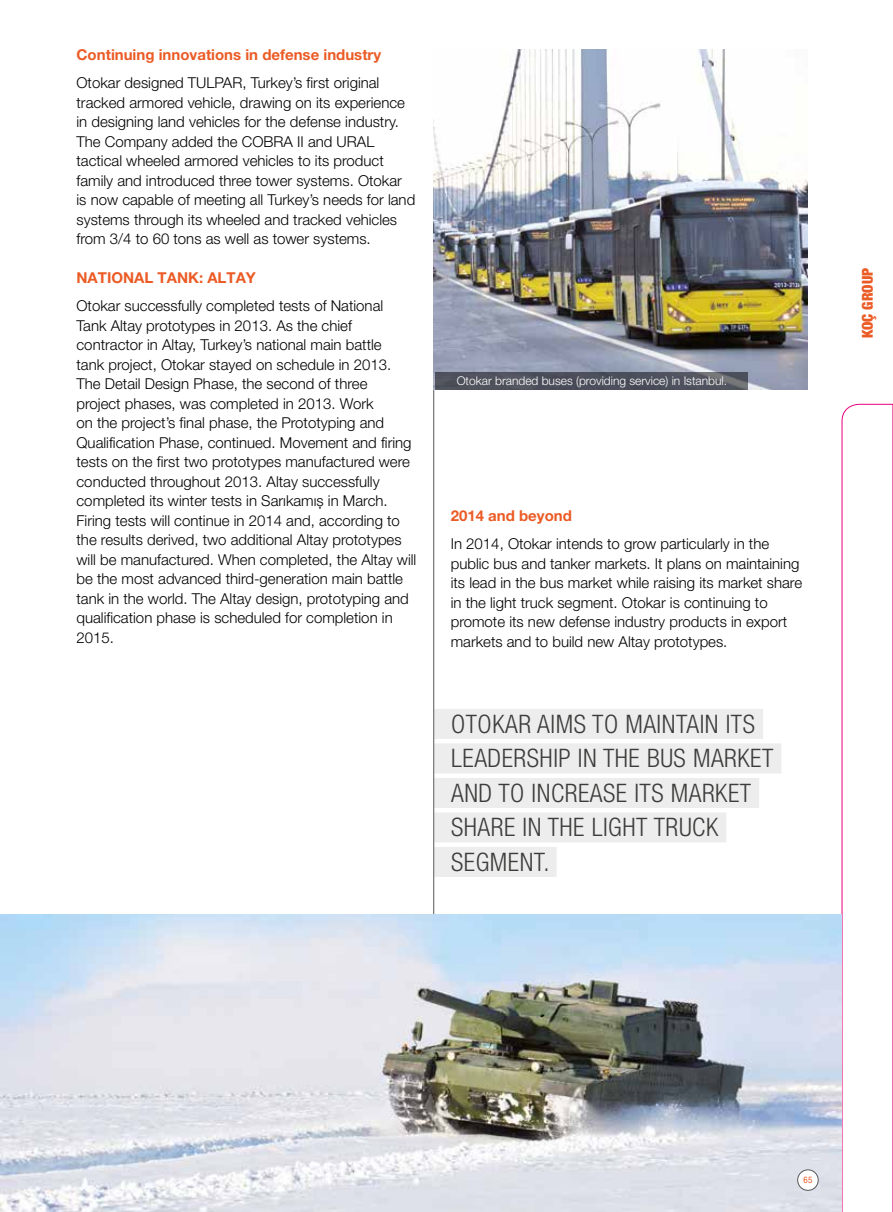
<style>
.page{position:relative;width:893px;height:1212px;background:#fff}
.page>*{position:absolute;margin:0;border:0;box-sizing:border-box;transform-origin:0 0}
.t1{font:300 condensed 25.5px/34.5px "Helvetica Neue LT Pro";letter-spacing:.02em;color:#3c3c3b}
.t2{font:300 15px/19.5px "Helvetica Neue LT Pro";color:#000}
.t3{font:700 15px "Helvetica Neue LT Pro";color:#eb5b25}
.t4{font:900 condensed 15px "Helvetica Neue LT Pro";color:#eb5b25}
.t5{font:300 12px "Helvetica Neue LT Pro";color:#fff}
.t6{font:condensed 9px "Helvetica Neue LT Pro";color:#eb5b25}
</style>
<div class="page">
<svg style="left:842px;top:404px;width:51px;height:808px"></svg>
<div style="left:434px;top:709px;width:329px;height:30px;background:#ededed"></div>
<div style="left:434px;top:743px;width:347px;height:30px;background:#ededed"></div>
<div style="left:434px;top:778px;width:325px;height:30px;background:#ededed"></div>
<div style="left:434px;top:812px;width:292px;height:30px;background:#ededed"></div>
<div style="left:434px;top:847px;width:123px;height:30px;background:#ededed"></div>
<hr style="left:433px;top:390px;width:1px;height:822px;background:#575756">
<img style="left:434px;top:49px;width:374px;height:341px">
<svg style="left:435px;top:372px;width:313px;height:18px;background:#4f525d"></svg>
<img style="left:0;top:914px;width:842px;height:298px">
<div style="left:798px;top:1170px;width:20px;height:20px;background:#fff;border-radius:50%"></div>
<div style="left:797px;top:1169px;width:22px;height:22px;border:1px solid #575756;border-radius:50%"></div>
<p class="t3" style="left:77px;top:45px;width:306px">Continuing innovations in defense industry</p>
<p class="t2" style="left:77px;top:73px;width:340px">Otokar designed TULPAR, Turkey’s first original tracked armored vehicle, drawing on its experience in designing land vehicles for the defense industry.<br>The Company added the COBRA II and URAL tactical wheeled armored vehicles to its product family and introduced three tower systems. Otokar is now capable of meeting all Turkey’s needs for land systems through its wheeled and tracked vehicles from 3/4 to 60 tons as well as tower systems.</p>
<p class="t3" style="left:77px;top:268px;width:181px">NATIONAL TANK: ALTAY</p>
<p class="t2" style="left:77px;top:296px;width:341px">Otokar successfully completed tests of National Tank Altay prototypes in 2013. As the chief contractor in Altay, Turkey’s national main battle<br>tank project, Otokar stayed on schedule in 2013.<br>The Detail Design Phase, the second of three<br>project phases, was completed in 2013. Work<br>on the project’s final phase, the Prototyping and Qualification Phase, continued. Movement and firing tests on the first two prototypes manufactured were conducted throughout 2013. Altay successfully completed its winter tests in Sarıkamış in March.<br>Firing tests will continue in 2014 and, according to the results derived, two additional Altay prototypes will be manufactured. When completed, the Altay will be the most advanced third-generation main battle tank in the world. The Altay design, prototyping and qualification phase is scheduled for completion in 2015.</p>
<p class="t5" style="left:457px;top:374px;width:272px">Otokar branded buses (providing service) in Istanbul.</p>
<p class="t3" style="left:451px;top:506px;width:123px">2014 and beyond</p>
<p class="t2" style="left:451px;top:534px;width:353px">In 2014, Otokar intends to grow particularly in the public bus and tanker markets. It plans on maintaining its lead in the bus market while raising its market share in the light truck segment. Otokar is continuing to promote its new defense industry products in export markets and to build new Altay prototypes.</p>
<h1 class="t1" style="left:451px;top:706px;width:324px">OTOKAR AIMS TO MAINTAIN ITS<br>LEADERSHIP IN THE BUS MARKET<br>AND TO INCREASE ITS MARKET<br>SHARE IN THE LIGHT TRUCK<br>SEGMENT.</h1>
<p class="t4" style="left:858px;top:338px;width:72px;rotate:-90deg">KOÇ GROUP</p>
<p class="t6" style="left:803px;top:1175px;width:10px">65</p>
</div>
